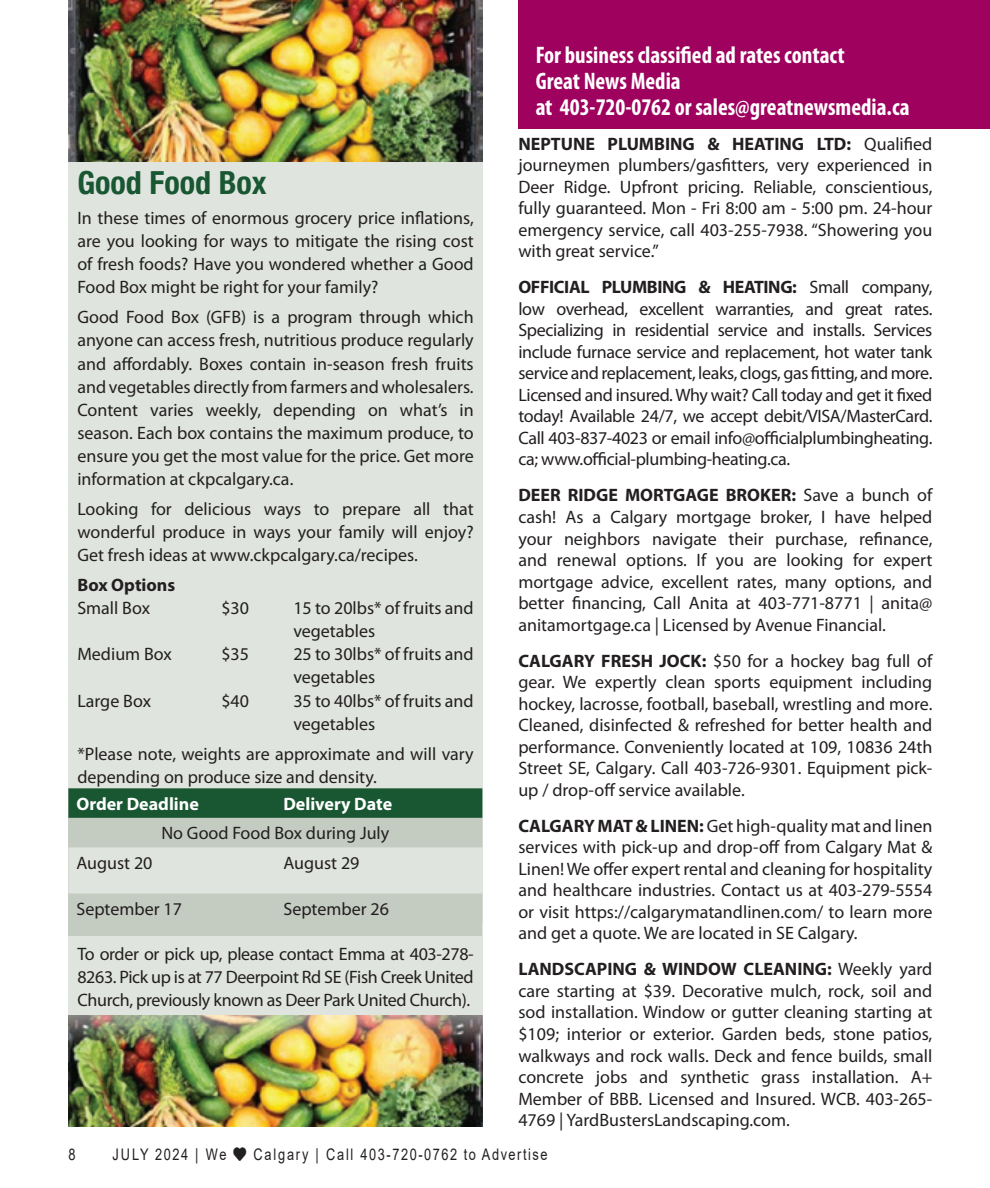
<style>
.page{position:relative;width:990px;height:1188px;background:#fff}
.page>*{position:absolute;margin:0;border:0;box-sizing:border-box;transform-origin:0 0}
.In_Around_title{font:700 condensed 32px "Helvetica Neue LT Std";color:#185732}
.t1{font:700 condensed 24px "Myriad Pro";color:#fff}
.Body_text{font:18px/21.6px "Myriad Pro";color:#231f20;text-align:justify}
.Body_text-2{font:700 18px "Myriad Pro";color:#fff}
.Body_text-3{font:700 18px "Myriad Pro";color:#231f20}
.t2{font:16px "Arial";letter-spacing:.12em;color:#231f20;scale:.8 1}
.s1{font-weight:700}
</style>
<div class="page">
<div style="left:518px;top:0;width:472px;height:129px;background:#9e015e"></div>
<img style="left:68px;top:1015px;width:414px;height:111px">
<div style="left:68px;top:162px;width:415px;height:853px;background:#dfe4de"></div>
<img style="left:68px;top:0;width:414px;height:162px">
<div style="left:68px;top:788px;width:414px;height:148px;background:#c4ccc1"></div>
<svg style="left:68px;top:788px;width:414px;height:106px"></svg>
<p class="In_Around_title" style="left:77px;top:163px;width:191px">Good Food Box</p>
<p class="Body_text" style="left:77px;top:206px;width:398px;line-height:23px">In these times of enormous grocery price inflations, are you looking for ways to mitigate the rising cost of fresh foods? Have you wondered whether a Good Food Box might be right for your family?</p>
<p class="Body_text" style="left:77px;top:306px;width:398px;line-height:23px">Good Food Box (GFB) is a program through which anyone can access fresh, nutritious produce regularly and affordably. Boxes contain in-season fresh fruits and vegetables directly from farmers and wholesalers.<br>Content varies weekly, depending on what’s in season. Each box contains the maximum produce, to ensure you get the most value for the price. Get more information at ckpcalgary.ca.</p>
<p class="Body_text" style="left:77px;top:497px;width:398px;line-height:23px">Looking for delicious ways to prepare all that wonderful produce in ways your family will enjoy?<br>Get fresh ideas at www.ckpcalgary.ca/recipes.</p>
<p class="Body_text-3" style="left:77px;top:574px;width:99px">Box Options</p>
<p class="Body_text" style="left:77px;top:597px;width:74px">Small Box</p>
<p class="Body_text" style="left:221px;top:597px;width:29px">$30</p>
<p class="Body_text" style="left:293px;top:597px;width:182px;line-height:23px">15 to 20lbs* of fruits and vegetables</p>
<p class="Body_text" style="left:77px;top:643px;width:96px">Medium Box</p>
<p class="Body_text" style="left:221px;top:643px;width:29px">$35</p>
<p class="Body_text" style="left:293px;top:643px;width:182px;line-height:23px">25 to 30lbs* of fruits and vegetables</p>
<p class="Body_text" style="left:77px;top:689px;width:75px">Large Box</p>
<p class="Body_text" style="left:221px;top:689px;width:29px">$40</p>
<p class="Body_text" style="left:293px;top:689px;width:182px;line-height:23px">35 to 40lbs* of fruits and vegetables</p>
<p class="Body_text" style="left:77px;top:742px;width:398px;line-height:23px">*Please note, weights are approximate and will vary depending on produce size and density.</p>
<p class="Body_text-2" style="left:76px;top:792px;width:124px">Order Deadline</p>
<p class="Body_text-2" style="left:283px;top:792px;width:110px">Delivery Date</p>
<p class="Body_text" style="left:161px;top:822px;width:229px">No Good Food Box during July</p>
<p class="Body_text" style="left:76px;top:852px;width:78px">August 20</p>
<p class="Body_text" style="left:283px;top:852px;width:78px">August 29</p>
<p class="Body_text" style="left:76px;top:898px;width:107px">September 17</p>
<p class="Body_text" style="left:283px;top:898px;width:107px">September 26</p>
<p class="Body_text" style="left:77px;top:942px;width:398px;line-height:23px">To order or pick up, please contact Emma at 403-278- 8263. Pick up is at 77 Deerpoint Rd SE (Fish Creek United Church, previously known as Deer Park United Church).</p>
<p class="t1" style="left:536px;top:40px;width:311px">For business classified ad rates contact</p>
<p class="t1" style="left:536px;top:66px;width:147px">Great News Media</p>
<p class="t1" style="left:536px;top:92px;width:376px">at 403-720-0762 or sales@greatnewsmedia.ca</p>
<p class="Body_text" style="left:518px;top:132px;width:416px"><span class="s1">NEPTUNE PLUMBING &amp; HEATING LTD:</span> Qualified journeymen plumbers/gasfitters, very experienced in Deer Ridge. Upfront pricing. Reliable, conscientious, fully guaranteed. Mon - Fri 8:00 am - 5:00 pm. 24-hour emergency service, call 403-255-7938. “Showering you with great service.”</p>
<p class="Body_text" style="left:518px;top:276px;width:416px"><span class="s1">OFFICIAL PLUMBING &amp; HEATING:</span> Small company, low overhead, excellent warranties, and great rates.<br>Specializing in residential service and installs. Services include furnace service and replacement, hot water tank service and replacement, leaks, clogs, gas fitting, and more.<br>Licensed and insured. Why wait? Call today and get it fixed today! Available 24/7, we accept debit/VISA/MasterCard.<br>Call 403-837-4023 or email info@officialplumbingheating. ca; www.official-plumbing-heating.ca.</p>
<p class="Body_text" style="left:518px;top:484px;width:416px"><span class="s1">DEER RIDGE MORTGAGE BROKER:</span> Save a bunch of cash! As a Calgary mortgage broker, I have helped your neighbors navigate their purchase, refinance, and renewal options. If you are looking for expert mortgage advice, excellent rates, many options, and better financing, Call Anita at 403-771-8771 | anita@ anitamortgage.ca | Licensed by Avenue Financial.</p>
<p class="Body_text" style="left:518px;top:649px;width:416px"><span class="s1">CALGARY FRESH JOCK:</span> $50 for a hockey bag full of gear. We expertly clean sports equipment including hockey, lacrosse, football, baseball, wrestling and more.<br>Cleaned, disinfected &amp; refreshed for better health and performance. Conveniently located at 109, 10836 24th Street SE, Calgary. Call 403-726-9301. Equipment pick&shy;up / drop-off service available.</p>
<p class="Body_text" style="left:518px;top:815px;width:416px"><span class="s1">CALGARY MAT &amp; LINEN:</span> Get high-quality mat and linen services with pick-up and drop-off from Calgary Mat &amp; Linen! We offer expert rental and cleaning for hospitality and healthcare industries. Contact us at 403-279-5554 or visit https://calgarymatandlinen.com/ to learn more and get a quote. We are located in SE Calgary.</p>
<p class="Body_text" style="left:518px;top:958px;width:416px"><span class="s1">LANDSCAPING &amp; WINDOW CLEANING:</span> Weekly yard care starting at $39. Decorative mulch, rock, soil and sod installation. Window or gutter cleaning starting at $109; interior or exterior. Garden beds, stone patios, walkways and rock walls. Deck and fence builds, small concrete jobs and synthetic grass installation. A+ Member of BBB. Licensed and Insured. WCB. 403-265- 4769 | YardBustersLandscaping.com.</p>
<p class="t2" style="left:68px;top:1144px;width:10px">8</p>
<p class="t2" style="left:112px;top:1144px;width:546px">JULY 2024 | We ♥ Calgary | Call 403-720-0762 to Advertise</p>
</div>
